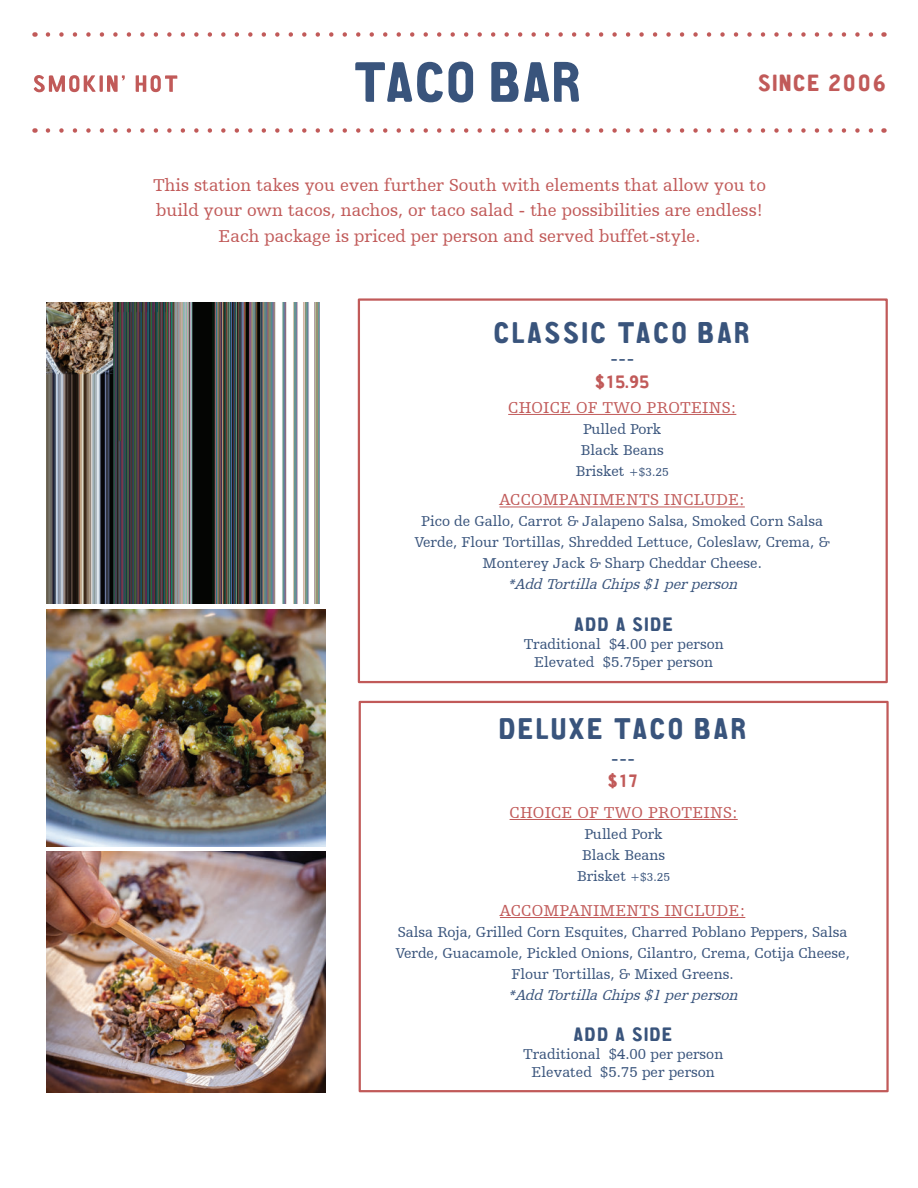
<style>
.page{position:relative;width:918px;height:1188px;background:#fff}
.page>*{position:absolute;margin:0;border:0;box-sizing:border-box;transform-origin:0 0}
.t1{font:57px "CA Aires Pro";letter-spacing:.02em;color:#39547c}
.t2{font:30px "CA Aires Pro";letter-spacing:.08em;color:#39547c}
.t3{font:23.55px "CA Aires Pro";letter-spacing:.07em;color:#c15a59}
.t4{font:21px "Humanist Slabserif 712 BT";color:#39547c}
.t5{font:19.5px "CA Aires Pro";letter-spacing:.08em;color:#39547c}
.t6{font:18px/25.5px "Humanist Slabserif 712 BT";color:#c15a59;text-align:center}
.t7{font:18px "CA Aires Pro";color:#c15a59}
.t8{font:16.5px "Humanist Slabserif 712 BT";letter-spacing:.01em;color:#c15a59}
.t9{font:15px/21px "Humanist Slabserif 712 BT";color:#39547c;text-align:center}
.t10{font:italic 15px "Humanist Slabserif 712 BT";color:#39547c}
.s1{font-size:12px}
</style>
<div class="page">
<img style="left:46px;top:609px;width:279px;height:237px">
<img style="left:46px;top:302px;width:274px;height:301px">
<img style="left:46px;top:851px;width:279px;height:242px">
<svg style="left:48px;top:32px;width:826px;height:5px"></svg>
<svg style="left:48px;top:128px;width:826px;height:5px"></svg>
<svg style="left:33px;top:75px;width:63px;height:18px"></svg>
<hr style="left:100px;top:75px;width:3px;height:17px;background:#c15a59">
<svg style="left:107px;top:75px;width:18px;height:17px"></svg>
<svg style="left:136px;top:75px;width:41px;height:17px"></svg>
<hr style="left:508px;top:414px;width:228px;height:1px;background:#c15a59">
<hr style="left:510px;top:819px;width:228px;height:1px;background:#c15a59">
<div style="left:358px;top:298px;width:530px;height:385px;border:2px solid #c15a59"></div>
<div style="left:359px;top:701px;width:530px;height:391px;border:2px solid #c15a59"></div>
<hr style="left:499px;top:507px;width:246px;height:1px;background:#c15a59">
<hr style="left:500px;top:917px;width:245px;height:1px;background:#c15a59">
<h1 class="t1" style="left:354px;top:52px;width:230px">TACO BAR</h1>
<h3 class="t3" style="left:758px;top:69px;width:129px">SINCE 2006</h3>
<p class="t6" style="left:153px;top:173px;width:614px">This station takes you even further South with elements that allow you to build your own tacos, nachos, or taco salad - the possibilities are endless!<br>Each package is priced per person and served buffet-style.</p>
<h2 class="t2" style="left:494px;top:317px;width:258px">CLASSIC TACO BAR</h2>
<h3 class="t4" style="left:610px;top:349px;width:26px">---</h3>
<p class="t7" style="left:595px;top:372px;width:55px">$15.95</p>
<p class="t8" style="left:508px;top:400px;width:230px">CHOICE OF TWO PROTEINS:</p>
<p class="t9" style="left:576px;top:419px;width:95px">Pulled Pork<br>Black Beans<br>Brisket <span class="s1">+$3.25</span></p>
<p class="t8" style="left:499px;top:493px;width:247px">ACCOMPANIMENTS INCLUDE:</p>
<p class="t9" style="left:414px;top:512px;width:417px">Pico de Gallo, Carrot &amp; Jalapeno Salsa, Smoked Corn Salsa<br>Verde, Flour Tortillas, Shredded Lettuce, Coleslaw, Crema, &amp;<br>Monterey Jack &amp; Sharp Cheddar Cheese.</p>
<p class="t10" style="left:507px;top:578px;width:235px">*Add Tortilla Chips$1 perperson</p>
<h3 class="t5" style="left:574px;top:614px;width:100px">ADD A SIDE</h3>
<p class="t9" style="left:524px;top:636px;width:202px;line-height:18px">Traditional $4.00 per person<br>Elevated $5.75per person</p>
<h2 class="t2" style="left:499px;top:713px;width:249px">DELUXE TACO BAR</h2>
<h3 class="t4" style="left:611px;top:748px;width:26px">---</h3>
<p class="t7" style="left:608px;top:771px;width:32px">$17</p>
<p class="t8" style="left:510px;top:805px;width:230px">CHOICE OF TWO PROTEINS:</p>
<p class="t9" style="left:577px;top:824px;width:95px">Pulled Pork<br>Black Beans<br>Brisket <span class="s1">+$3.25</span></p>
<p class="t8" style="left:500px;top:903px;width:247px">ACCOMPANIMENTS INCLUDE:</p>
<p class="t9" style="left:395px;top:922px;width:456px">Salsa Roja, Grilled Corn Esquites, Charred Poblano Peppers, Salsa<br>Verde, Guacamole, Pickled Onions, Cilantro, Crema, Cotija Cheese,<br>Flour Tortillas, &amp; Mixed Greens.</p>
<p class="t10" style="left:508px;top:988px;width:235px">*Add Tortilla Chips$1 perperson</p>
<h3 class="t5" style="left:574px;top:1024px;width:100px">ADD A SIDE</h3>
<p class="t9" style="left:523px;top:1046px;width:202px;line-height:18px">Traditional $4.00 per person<br>Elevated $5.75 per person</p>
</div>
